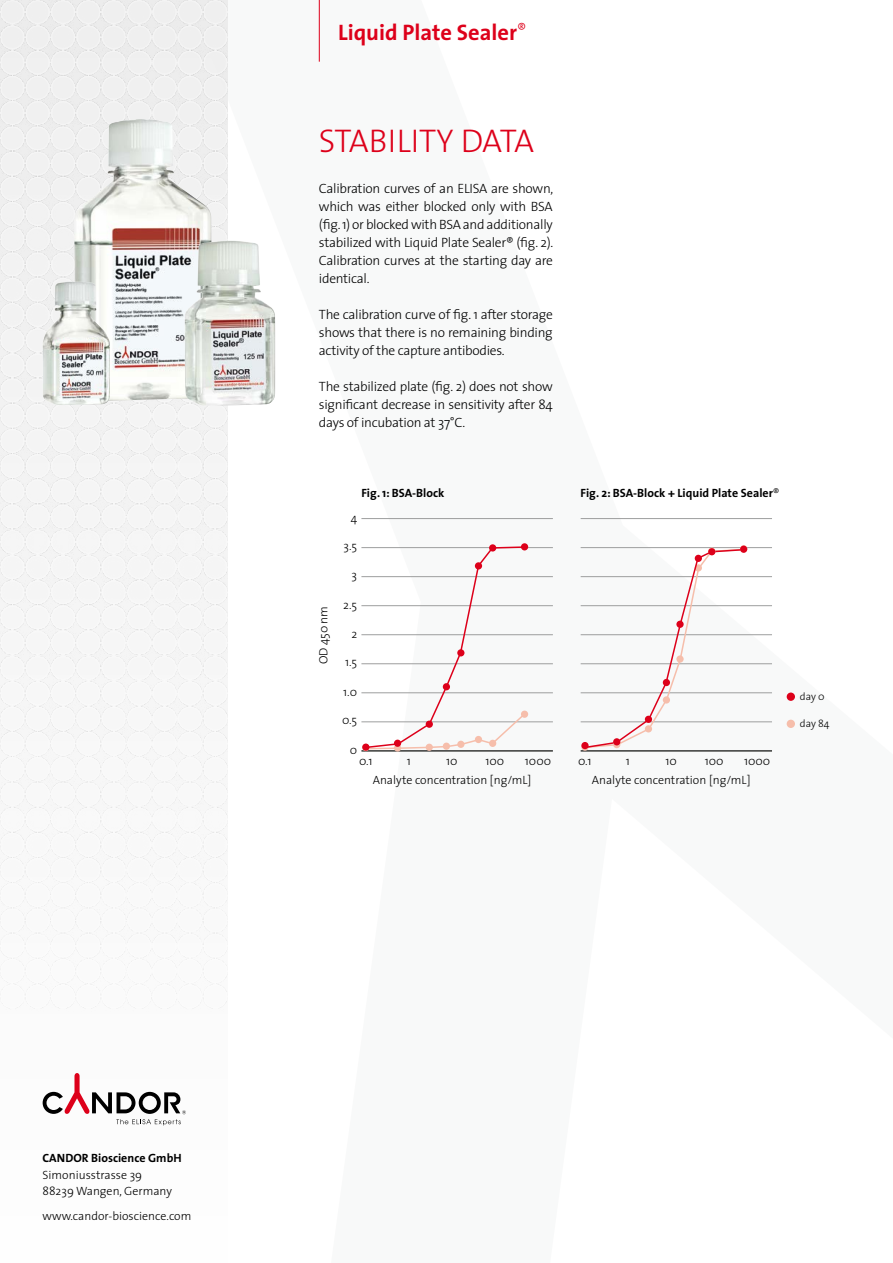
<style>
.page{position:relative;width:893px;height:1263px;background:#fff}
.page>*{position:absolute;margin:0;border:0;box-sizing:border-box;transform-origin:0 0}
.t1{font:300 33px "The Sans";color:#dd001a}
.t2{font:700 22.5px "The Sans";color:#dd001a}
.t3{font:300 13.5px/18px "The Sans";letter-spacing:-.02em;color:#000;text-align:justify}
.t4{font:300 12px/16.5px "The Sans";color:#000}
.t5{font:700 12px "The Sans";color:#000}
.t6{font:300 10.5px "The Sans";color:#000}
.s1{font-weight:300}
</style>
<div class="page">
<div style="left:0;top:0;width:227px;height:1009px;background:#f5f5f5"></div>
<svg style="left:319px;top:0;width:1px;height:62px"></svg>
<div style="left:787px;top:692px;width:8px;height:9px;background:#dd001a;border-radius:50%"></div>
<div style="left:787px;top:720px;width:8px;height:8px;background:#f6beab;border-radius:50%"></div>
<svg style="left:43px;top:1073px;width:143px;height:52px"></svg>
<img style="left:74px;top:119px;width:138px;height:282px">
<img style="left:185px;top:241px;width:90px;height:165px">
<img style="left:43px;top:282px;width:67px;height:123px">
<hr style="left:361px;top:547px;width:192px;height:1px;background:#9d9e9e">
<hr style="left:361px;top:518px;width:192px;height:1px;background:#9d9e9e">
<hr style="left:361px;top:576px;width:192px;height:1px;background:#9d9e9e">
<hr style="left:361px;top:605px;width:192px;height:1px;background:#9d9e9e">
<hr style="left:361px;top:634px;width:192px;height:1px;background:#9d9e9e">
<hr style="left:361px;top:663px;width:192px;height:1px;background:#9d9e9e">
<hr style="left:361px;top:692px;width:192px;height:1px;background:#9d9e9e">
<hr style="left:361px;top:721px;width:192px;height:1px;background:#9d9e9e">
<hr style="left:361px;top:750px;width:192px;height:2px;background:#383937">
<div style="left:521px;top:711px;width:7px;height:7px;background:#f6beab;border-radius:50%"></div>
<svg style="left:365px;top:545px;width:161px;height:205px"></svg>
<div style="left:521px;top:543px;width:7px;height:7px;background:#dd001a;border-radius:50%"></div>
<div style="left:489px;top:544px;width:7px;height:7px;background:#dd001a;border-radius:50%"></div>
<div style="left:475px;top:562px;width:7px;height:7px;background:#dd001a;border-radius:50%"></div>
<div style="left:457px;top:649px;width:7px;height:7px;background:#dd001a;border-radius:50%"></div>
<div style="left:443px;top:683px;width:7px;height:7px;background:#dd001a;border-radius:50%"></div>
<div style="left:426px;top:720px;width:7px;height:8px;background:#dd001a;border-radius:50%"></div>
<div style="left:362px;top:743px;width:7px;height:8px;background:#dd001a;border-radius:50%"></div>
<div style="left:394px;top:740px;width:7px;height:7px;background:#dd001a;border-radius:50%"></div>
<hr style="left:581px;top:750px;width:191px;height:2px;background:#383937">
<svg style="left:581px;top:743px;width:8px;height:8px"></svg>
<hr style="left:581px;top:547px;width:191px;height:1px;background:#9d9e9e">
<hr style="left:581px;top:518px;width:191px;height:1px;background:#9d9e9e">
<hr style="left:581px;top:576px;width:191px;height:1px;background:#9d9e9e">
<hr style="left:581px;top:605px;width:191px;height:1px;background:#9d9e9e">
<hr style="left:581px;top:634px;width:191px;height:1px;background:#9d9e9e">
<hr style="left:581px;top:663px;width:191px;height:1px;background:#9d9e9e">
<hr style="left:581px;top:692px;width:191px;height:1px;background:#9d9e9e">
<hr style="left:581px;top:721px;width:191px;height:1px;background:#9d9e9e">
<svg style="left:584px;top:548px;width:161px;height:201px"></svg>
<div style="left:740px;top:546px;width:7px;height:7px;background:#dd001a;border-radius:50%"></div>
<div style="left:695px;top:555px;width:7px;height:7px;background:#dd001a;border-radius:50%"></div>
<div style="left:676px;top:655px;width:8px;height:8px;background:#f6beab;border-radius:50%"></div>
<div style="left:676px;top:621px;width:8px;height:7px;background:#dd001a;border-radius:50%"></div>
<div style="left:663px;top:696px;width:7px;height:7px;background:#f6beab;border-radius:50%"></div>
<div style="left:663px;top:679px;width:7px;height:7px;background:#dd001a;border-radius:50%"></div>
<div style="left:645px;top:725px;width:7px;height:7px;background:#f6beab;border-radius:50%"></div>
<div style="left:645px;top:716px;width:7px;height:7px;background:#dd001a;border-radius:50%"></div>
<svg style="left:613px;top:741px;width:7px;height:7px"></svg>
<div style="left:613px;top:738px;width:7px;height:7px;background:#dd001a;border-radius:50%"></div>
<div style="left:708px;top:548px;width:7px;height:7px;background:#dd001a;border-radius:50%"></div>
<div style="left:581px;top:742px;width:8px;height:7px;background:#dd001a;border-radius:50%"></div>
<h2 class="t2" style="left:338px;top:13px;width:190px">Liquid Plate Sealer<sup>®</sup></h2>
<h1 class="t1" style="left:319px;top:113px;width:217px">STABILITY DATA</h1>
<p class="t3" style="left:319px;top:179px;width:236px">Calibration curves of an ELISA are shown, which was either blocked only with BSA (fig. 1) or blocked with BSA and additionally stabilized with Liquid Plate Sealer® (fig. 2).<br>Calibration curves at the starting day are identical.</p>
<p class="t3" style="left:319px;top:305px;width:235px">The calibration curve of fig. 1 after storage shows that there is no remaining binding activity of the capture antibodies.</p>
<p class="t3" style="left:319px;top:377px;width:235px">The stabilized plate (fig. 2) does not show significant decrease in sensitivity after 84 days of incubation at 37°C.</p>
<p class="t4" style="left:315px;top:664px;width:59px;rotate:-90deg">OD 450nm</p>
<p class="t5" style="left:361px;top:482px;width:85px">Fig. 1: BSA-Block</p>
<p class="t4" style="left:351px;top:509px;width:8px">4</p>
<p class="t4" style="left:343px;top:537px;width:15px">3.5</p>
<p class="t4" style="left:352px;top:566px;width:7px">3</p>
<p class="t4" style="left:343px;top:596px;width:15px">2.5</p>
<p class="t4" style="left:351px;top:625px;width:7px">2</p>
<p class="t4" style="left:345px;top:653px;width:14px">1.5</p>
<p class="t4" style="left:343px;top:683px;width:15px">1.0</p>
<p class="t4" style="left:342px;top:711px;width:17px">0.5</p>
<p class="t4" style="left:350px;top:741px;width:9px">0</p>
<p class="t5" style="left:581px;top:483px;width:201px">Fig. 2: BSA-Block + Liquid Plate Sealer<span class="s1">®</span></p>
<p class="t4" style="left:359px;top:752px;width:15px">0.1</p>
<p class="t4" style="left:407px;top:752px;width:6px">1</p>
<p class="t4" style="left:446px;top:752px;width:13px">10</p>
<p class="t4" style="left:486px;top:752px;width:20px">100</p>
<p class="t4" style="left:525px;top:752px;width:28px">1000</p>
<p class="t4" style="left:578px;top:752px;width:15px">0.1</p>
<p class="t4" style="left:626px;top:752px;width:6px">1</p>
<p class="t4" style="left:665px;top:752px;width:13px">10</p>
<p class="t4" style="left:705px;top:752px;width:20px">100</p>
<p class="t4" style="left:744px;top:752px;width:28px">1000</p>
<p class="t4" style="left:373px;top:771px;width:160px">Analyte concentration [ng/mL]</p>
<p class="t4" style="left:592px;top:771px;width:160px">Analyte concentration [ng/mL]</p>
<p class="t6" style="left:800px;top:688px;width:26px">day 0</p>
<p class="t6" style="left:800px;top:715px;width:31px">day 84</p>
<p class="t5" style="left:43px;top:1148px;width:141px">CANDOR Bioscience GmbH</p>
<p class="t4" style="left:43px;top:1166px;width:131px">Simoniusstrasse 39<br>88239 Wangen, Germany</p>
<p class="t4" style="left:43px;top:1207px;width:150px">www.candor-bioscience.com</p>
</div>
